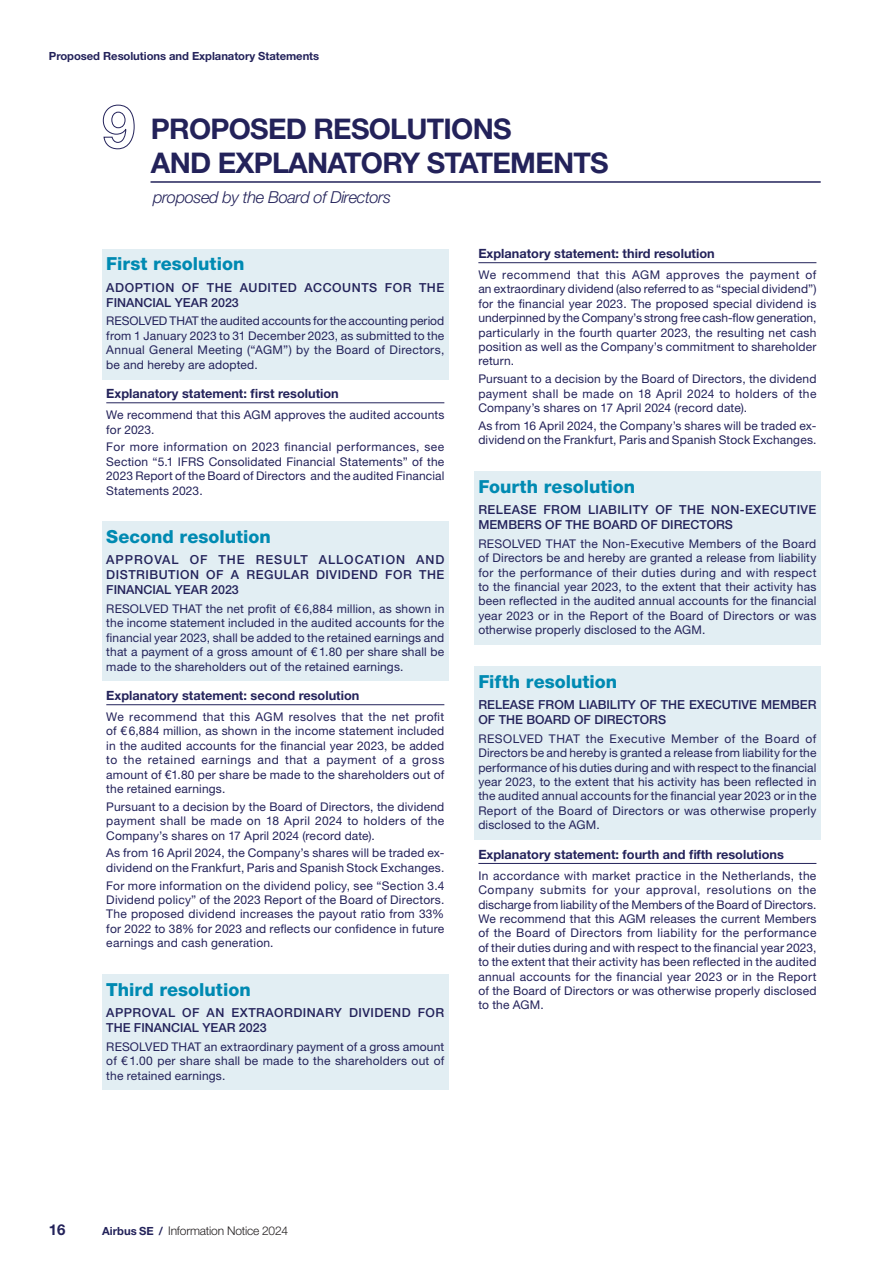
<style>
.page{position:relative;width:893px;height:1263px;background:#fff}
.page>*{position:absolute;margin:0;border:0;box-sizing:border-box;transform-origin:0 0}
.t1{font:700 28.5px/34.2px "Helvetica Neue LT Std";letter-spacing:-.025em;color:#23225a}
.t2{font:800 18px "Helvetica Neue LT Std";color:#008ab2}
.t3{font:italic 300 16.5px "Helvetica Neue LT Std";letter-spacing:-.025em;color:#23225a}
.t4{font:700 15px "Helvetica Neue LT Std";color:#23225a}
.t5{font:700 12.75px "Helvetica Neue LT Std";color:#23225a}
.t6{font:500 12.45px/15px "Helvetica Neue LT Std";color:#23225a;text-align:justify}
.t7{font:500 12.45px/15px "Helvetica Neue LT Std";letter-spacing:.035em;color:#23225a}
.t8{font:500 12.45px/15px "Helvetica Neue LT Std";letter-spacing:.04em;color:#23225a}
.t9{font:500 12.45px/15px "Helvetica Neue LT Std";letter-spacing:.045em;color:#23225a}
.t10{font:12px/14.4px "Helvetica Neue LT Std";letter-spacing:.015em;color:#23225a;text-align:justify}
.t11{font:300 12px "Helvetica Neue LT Pro";letter-spacing:-.015em;color:#231f20}
.t12{font:700 11.25px "Helvetica Neue LT Std";letter-spacing:-.005em;color:#23225a}
.s1{font-size:60px}
.s2{font-family:"Helvetica Neue LT Std";font-weight:700;font-size:11.25px;color:#23225a}
</style>
<div class="page">
<hr style="left:106px;top:402px;width:338px;height:1px;background:#23225a">
<hr style="left:106px;top:704px;width:338px;height:1px;background:#23225a">
<div style="left:102px;top:249px;width:347px;height:130px;background:#e2eef3"></div>
<div style="left:102px;top:522px;width:347px;height:159px;background:#e2eef3"></div>
<div style="left:102px;top:974px;width:347px;height:116px;background:#e2eef3"></div>
<hr style="left:478px;top:262px;width:338px;height:1px;background:#23225a">
<hr style="left:478px;top:863px;width:338px;height:1px;background:#23225a">
<div style="left:474px;top:471px;width:347px;height:174px;background:#e2eef3"></div>
<div style="left:474px;top:666px;width:347px;height:174px;background:#e2eef3"></div>
<hr style="left:151px;top:181px;width:670px;height:2px;background:#23225a">
<p class="t12" style="left:49px;top:52px;width:272px">Proposed Resolutions and Explanatory Statements</p>
<h1 class="t1" style="left:151px;top:114px;width:459px;text-indent:-49px"><span class="s1">9</span> PROPOSED RESOLUTIONS<br>AND EXPLANATORY STATEMENTS</h1>
<h3 class="t3" style="left:153px;top:191px;width:239px">proposed by the Board of Directors</h3>
<h2 class="t2" style="left:106px;top:257px;width:140px">First resolution</h2>
<p class="t9" style="left:106px;top:281px;width:340px">ADOPTION OF THE AUDITED ACCOUNTS FOR THE<br>FINANCIAL YEAR 2023</p>
<p class="t10" style="left:106px;top:315px;width:340px">RESOLVED THAT the audited accounts for the accounting period from 1 January 2023 to 31 December 2023, as submitted to the Annual General Meeting (“AGM”) by the Board of Directors, be and hereby are adopted.</p>
<p class="t5" style="left:106px;top:389px;width:234px">Explanatory statement: first resolution</p>
<p class="t10" style="left:106px;top:409px;width:340px">We recommend that this AGM approves the audited accounts for 2023.</p>
<p class="t10" style="left:106px;top:441px;width:340px">For more information on 2023 financial performances, see Section “5.1 IFRS Consolidated Financial Statements” of the 2023 Report of the Board of Directors and the audited Financial Statements 2023.</p>
<h2 class="t2" style="left:106px;top:530px;width:166px">Second resolution</h2>
<p class="t6" style="left:106px;top:554px;width:340px">APPROVAL OF THE RESULT ALLOCATION AND DISTRIBUTION OF A REGULAR DIVIDEND FOR THE FINANCIAL YEAR 2023</p>
<p class="t10" style="left:106px;top:603px;width:340px">RESOLVED THAT the net profit of € 6,884 million, as shown in the income statement included in the audited accounts for the financial year 2023, shall be added to the retained earnings and that a payment of a gross amount of € 1.80 per share shall be made to the shareholders out of the retained earnings.</p>
<p class="t5" style="left:106px;top:691px;width:255px">Explanatory statement: second resolution</p>
<p class="t10" style="left:106px;top:711px;width:340px">We recommend that this AGM resolves that the net profit of € 6,884 million, as shown in the income statement included in the audited accounts for the financial year 2023, be added to the retained earnings and that a payment of a gross amount of €1.80 per share be made to the shareholders out of the retained earnings.</p>
<p class="t10" style="left:106px;top:801px;width:340px">Pursuant to a decision by the Board of Directors, the dividend payment shall be made on 18 April 2024 to holders of the Company’s shares on 17 April 2024 (record date).</p>
<p class="t10" style="left:106px;top:847px;width:340px">As from 16 April 2024 , the Company’s shares will be traded ex&shy;dividend on the Frankfurt, Paris and Spanish Stock Exchanges.</p>
<p class="t10" style="left:106px;top:879px;width:340px">For more information on the dividend policy, see “Section 3.4<br>Dividend policy” of the 2023 Report of the Board of Directors .<br>The proposed dividend increases the pay out ratio from 33% for 2022 to 38% for 2023 and reflects our confidence in future earnings and cash generation.</p>
<h2 class="t2" style="left:106px;top:982px;width:146px">Third resolution</h2>
<p class="t8" style="left:106px;top:1007px;width:340px">APPROVAL OF AN EXTRAORDINARY DIVIDEND FOR<br>THE FINANCIAL YEAR 2023</p>
<p class="t10" style="left:106px;top:1041px;width:340px">RESOLVED THAT an extraordinary payment of a gross amount of € 1.00 per share shall be made to the shareholders out of the retained earnings.</p>
<p class="t5" style="left:478px;top:249px;width:238px">Explanatory statement: third resolution</p>
<p class="t10" style="left:478px;top:269px;width:340px">We recommend that this AGM approves the payment of an extraordinary dividend (also referred to as “s pecial dividend”) for the financial year 2023. The proposed special dividend is underpinned by the Company’s strong free cash-flow generation, particularly in the fourth quarter 2023, the resulting net cash position as well as the Company’s commitment to shareholder return.</p>
<p class="t10" style="left:478px;top:373px;width:340px">Pursuant to a decision by the Board of Directors, the dividend payment shall be made on 18 April 2024 to holders of the Company’s shares on 17 April 2024 (record date).</p>
<p class="t10" style="left:478px;top:420px;width:340px">As from 16 April 2024, the Company’s shares will be traded ex&shy;dividend on the Frankfurt, Paris and Spanish Stock Exchanges.</p>
<h2 class="t2" style="left:478px;top:480px;width:158px">Fourth resolution</h2>
<p class="t7" style="left:478px;top:504px;width:340px">RELEASE FROM LIABILITY OF THE NON-EXECUTIVE<br>MEMBERS OF THE BOARD OF DIRECTORS</p>
<p class="t10" style="left:478px;top:538px;width:340px">RESOLVED THAT the Non-Executive Members of the Board of Directors be and hereby are granted a release from liability for the performance of their duties during and with respect to the financial year 2023, to the extent that their activity has been reflected in the audited annual accounts for the financial year 2023 or in the R eport of the Board of Directors or was otherwise properly disclosed to the A GM .</p>
<h2 class="t2" style="left:478px;top:675px;width:140px">Fifth resolution</h2>
<p class="t6" style="left:478px;top:699px;width:340px">RELEASE FROM LIABILITY OF THE EXECUTIVE MEMBER<br>OF THE BOARD OF DIRECTORS</p>
<p class="t10" style="left:478px;top:733px;width:340px">RESOLVED THAT the Executive Member of the Board of Directors be and hereby is granted a release from liability for the performance of his duties during and with respect to the financial year 2023, to the extent that his activity has been reflected in the audited annual accounts for the financial year 2023 or in the R eport of the Board of Directors or was otherwise properly disclosed to the AGM .</p>
<p class="t5" style="left:478px;top:850px;width:307px">Explanatory statement: fourth and fifth resolutions</p>
<p class="t10" style="left:478px;top:870px;width:340px">In accordance with market practice in the Netherlands, the Company submits for your approval, resolutions on the discharge from liability of the Members of the Board of Directors.<br>We recommend that this AGM releases the current Members of the Board of Directors from liability for the performance of their duties during and with respect to the financial year 2023, to the extent that their activity has been reflected in the audited annual accounts for the financial year 2023 or in the R eport of the Board of Directors or was otherwise properly disclosed to the AGM .</p>
<p class="t4" style="left:49px;top:1225px;width:18px">16</p>
<p class="t11" style="left:102px;top:1226px;width:187px"><span class="s2">Airbus SE /</span> Information Notice 2024</p>
</div>
